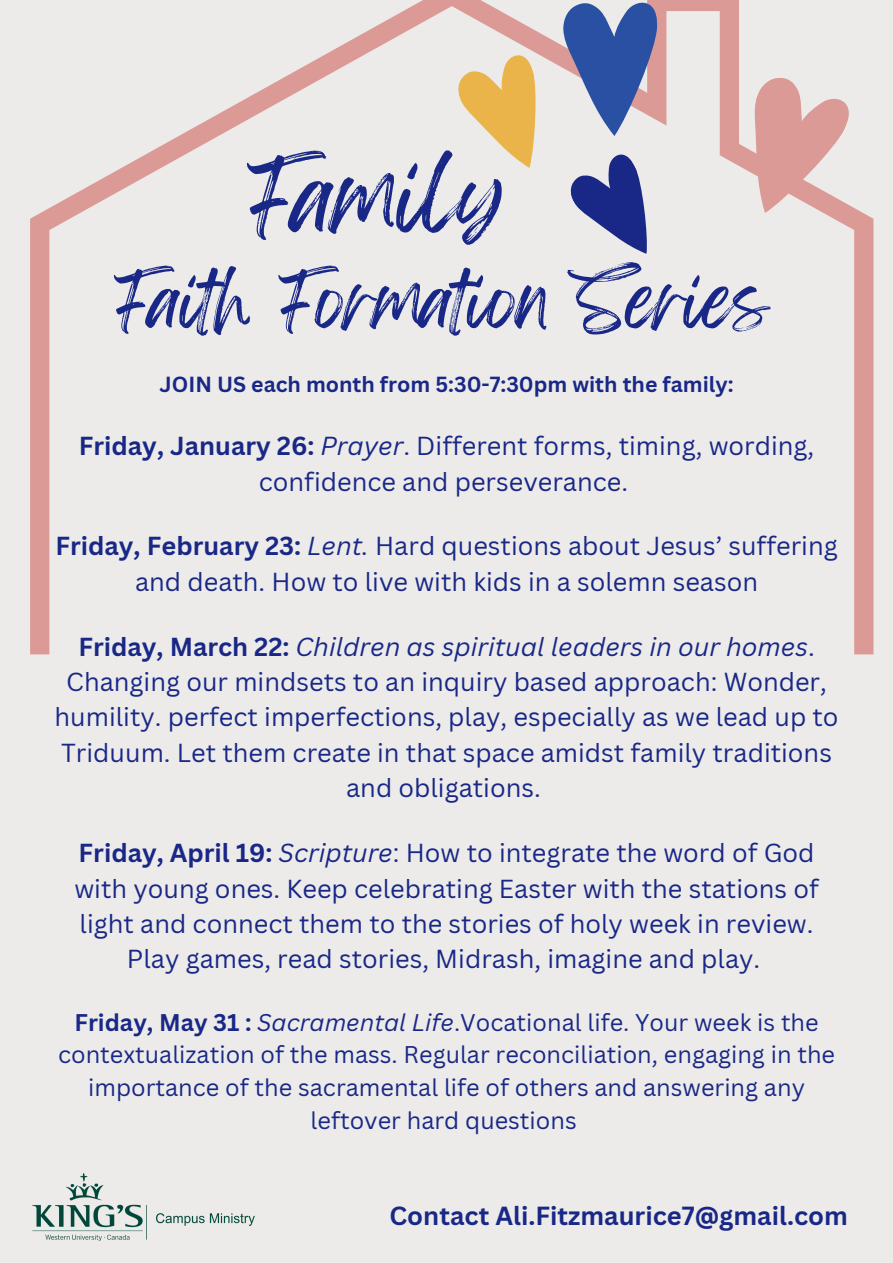
<style>
.page{position:relative;width:893px;height:1263px;background:#ecebe9}
.page>*{position:absolute;margin:0;border:0;box-sizing:border-box;transform-origin:0 0}
.t1{font:86.18px "Feeling Passionate";color:#192887}
.t2{font:65.78px "Feeling Passionate";color:#192887}
.t3{font:700 25.5px "Canva Sans";color:#192887}
.t4{font:25.35px/35.4px "Canva Sans";color:#192887;text-align:center}
.t5{font:23.55px/32.6px "Canva Sans";color:#192887;text-align:center}
.t6{font:700 21.3px "Canva Sans";color:#192887}
.s1{font-weight:700}
.s2{font-style:italic}
</style>
<div class="page">
<svg style="left:30px;top:0;width:843px;height:654px"></svg>
<svg style="left:717px;top:68px;width:138px;height:161px"></svg>
<svg style="left:452px;top:0;width:222px;height:273px"></svg>
<img style="left:32px;top:1174px;width:223px;height:66px">
<p class="t1" style="left:248px;top:127px;width:259px">Family</p>
<p class="t2" style="left:115px;top:247px;width:656px">Faith Formation Series</p>
<p class="t6" style="left:160px;top:369px;width:575px">JOIN US each month from 5:30-7:30pm with the family:</p>
<p class="t4" style="left:79px;top:428px;width:737px"><span class="s1">Friday, January 26:</span> <span class="s2">Prayer</span>. Different forms, timing, wording, confidence and perseverance.</p>
<p class="t4" style="left:55px;top:528px;width:784px"><span class="s1">Friday, February 23:</span> <span class="s2">Lent.</span> Hard questions about Jesus’ suffering and death. How to live with kids in a solemn season</p>
<p class="t4" style="left:55px;top:628px;width:785px"><span class="s1">Friday, March 22:</span> <span class="s2">Children as spiritual leaders in our homes</span>.<br>Changing our mindsets to an inquiry based approach: Wonder, humility. perfect imperfections, play, especially as we lead up to Triduum. Let them create in that space amidst family traditions and obligations.</p>
<p class="t4" style="left:74px;top:834px;width:746px"><span class="s1">Friday, April 19:</span> <span class="s2">Scripture</span>: How to integrate the word of God with young ones. Keep celebrating Easter with the stations of light and connect them to the stories of holy week in review.<br>Play games, read stories, Midrash, imagine and play.</p>
<p class="t5" style="left:58px;top:1005px;width:778px"><span class="s1">Friday, May 31 :</span> <span class="s2">Sacramental Life</span>.Vocational life. Your week is the contextualization of the mass. Regular reconciliation, engaging in the importance of the sacramental life of others and answering any leftover hard questions</p>
<p class="t3" style="left:389px;top:1198px;width:460px">Contact Ali.Fitzmaurice7@gmail.com</p>
</div>
